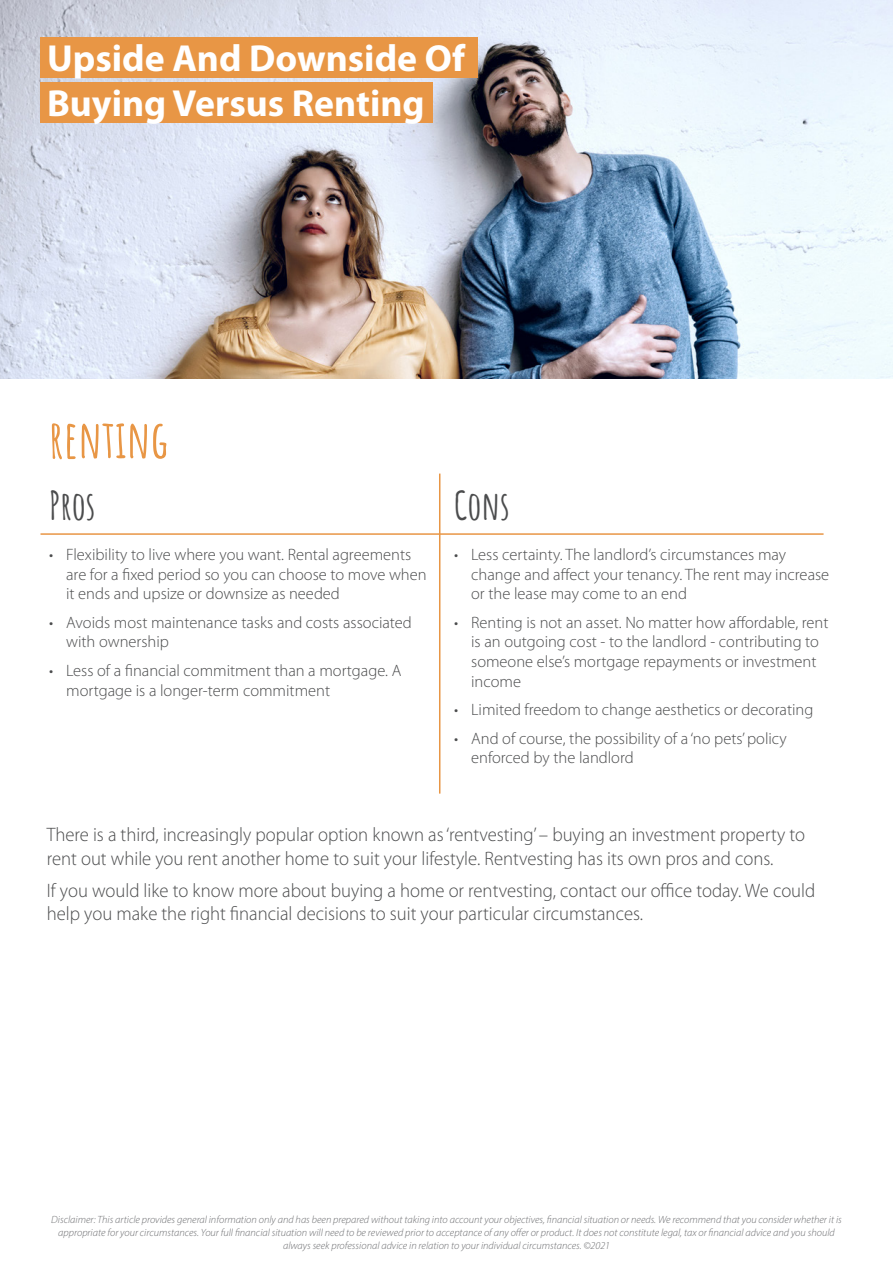
<style>
.page{position:relative;width:893px;height:1263px;background:#fff}
.page>*{position:absolute;margin:0;border:0;box-sizing:border-box;transform-origin:0 0}
.body_copy{font:700 52.5px "Amatic SC";color:#e89645;scale:.96 1}
.body_copy-2{font:700 39px "Amatic SC";color:#4b4c4d}
.Article___Body_copy{font:700 37.8px/45.3px "Myriad Pro";color:#fff}
.body_copy-3{font:300 19.5px/23.4px "Myriad Pro";color:#4b4c4d;scale:.96 1}
.t1{font:300 16.5px/19.8px "Myriad Pro";color:#4b4c4d}
.Article___Body_copy-2{font:italic 300 10.5px/12.6px "Myriad Pro";color:#6c6d70;text-align:center}
</style>
<div class="page">
<hr style="left:40px;top:533px;width:784px;height:2px;background:#e89645">
<hr style="left:439px;top:474px;width:1px;height:320px;background:#e89645">
<img style="left:0;top:0;width:893px;height:378px">
<div style="left:40px;top:37px;width:438px;height:41px;background:#e89645"></div>
<div style="left:40px;top:82px;width:393px;height:41px;background:#e89645"></div>
<p class="Article___Body_copy" style="left:47px;top:34px;width:420px">Upside And Downside Of<br>Buying Versus Renting</p>
<p class="body_copy" style="left:49px;top:399px;width:126px">renting</p>
<p class="body_copy-2" style="left:49px;top:475px;width:48px">Pros</p>
<p class="t1" style="left:66px;top:545px;width:362px;text-indent:-17px">• Flexibility to live where you want. Rental agreements are for a fixed period so you can choose to move when it ends and upsize or downsize as needed</p>
<p class="t1" style="left:66px;top:612px;width:347px;text-indent:-17px">• Avoids most maintenance tasks and costs associated with ownership</p>
<p class="t1" style="left:66px;top:661px;width:337px;text-indent:-17px">• Less of a financial commitment than a mortgage. A mortgage is a longer-term commitment</p>
<p class="body_copy-2" style="left:454px;top:475px;width:57px">Cons</p>
<p class="t1" style="left:471px;top:545px;width:360px;text-indent:-17px">• Less certainty. The landlord’s circumstances may change and affect your tenancy. The rent may increase or the lease may come to an end</p>
<p class="t1" style="left:471px;top:612px;width:359px;text-indent:-17px">• Renting is not an asset. No matter how affordable, rent is an outgoing cost - to the landlord - contributing to someone else’s mortgage repayments or investment income</p>
<p class="t1" style="left:454px;top:700px;width:361px">• Limited freedom to change aesthetics or decorating</p>
<p class="t1" style="left:471px;top:728px;width:317px;text-indent:-17px">• And of course, the possibility of a ‘no pets’ policy enforced by the landlord</p>
<p class="body_copy-3" style="left:47px;top:823px;width:791px">There is a third, increasingly popular option known as ‘rentvesting’ – buying an investment property to rent out while you rent another home to suit your lifestyle. Rentvesting has its own pros and cons.</p>
<p class="body_copy-3" style="left:47px;top:879px;width:802px">If you would like to know more about buying a home or rentvesting, contact our office today. We could help you make the right financial decisions to suit your particular circumstances.</p>
<p class="Article___Body_copy-2" style="left:51px;top:1213px;width:792px">Disclaimer: This article provides general information only and has been prepared without taking into account your objectives, financial situation or needs. We recommend that you consider whether it is appropriate for your circumstances. Your full financial situation will need to be reviewed prior to acceptance of any offer or product. It does not constitute legal, tax or financial advice and you should always seek professional advice in relation to your individual circumstances. ©2021</p>
</div>
